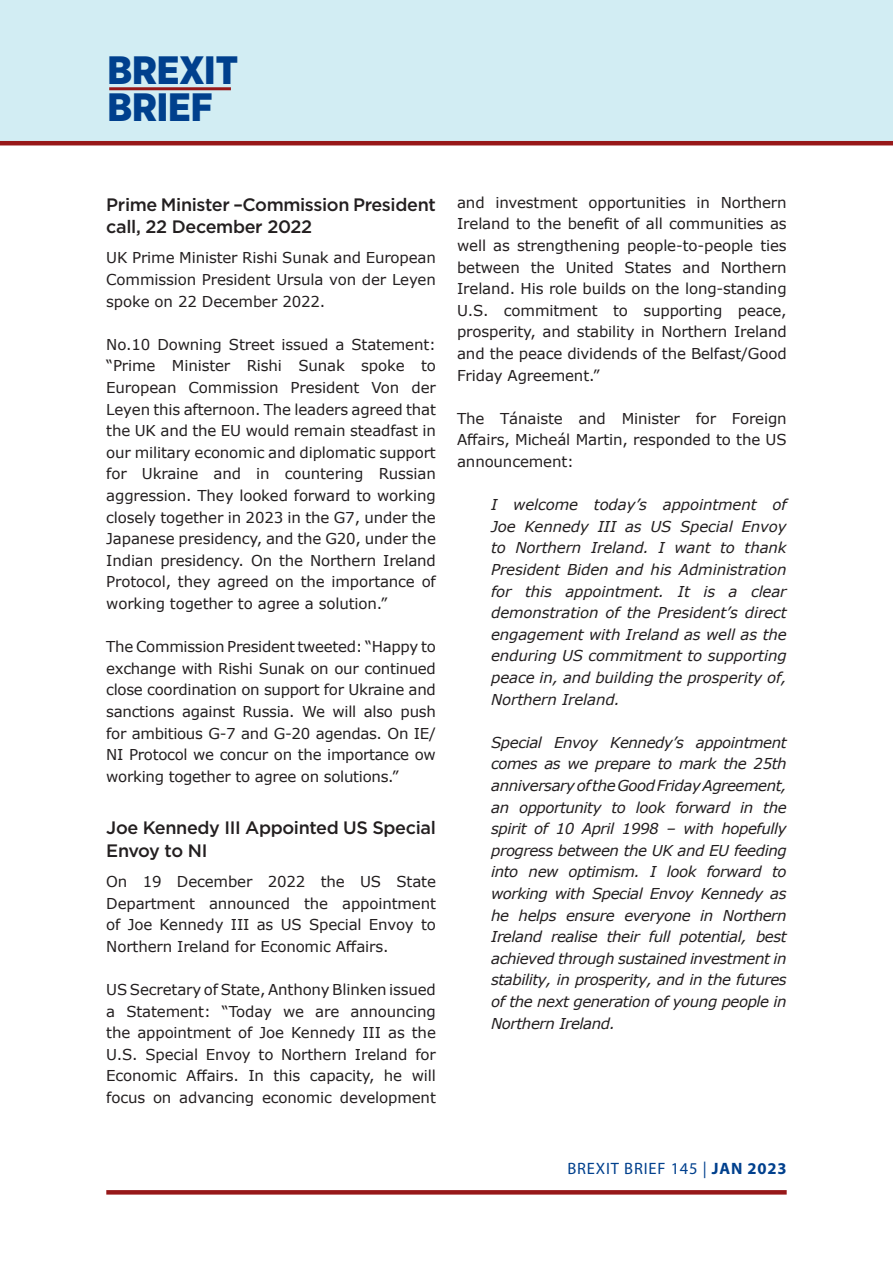
<style>
.page{position:relative;width:893px;height:1263px;background:#fff}
.page>*{position:absolute;margin:0;border:0;box-sizing:border-box;transform-origin:0 0}
.t1{font:900 39.6px/37.5px "Gotham Narrow";color:#00408d}
.t2{font:500 18px/22.5px "Gotham";letter-spacing:-.02em;color:#231f20}
.t3{font:16.5px "Myriad Pro";letter-spacing:.05em;color:#00408d}
.t4{font:15px/21.6px "Verdana";letter-spacing:-.01em;color:#231f20;text-align:justify}
.t5{font:italic 15px/21.6px "Verdana";letter-spacing:-.02em;color:#231f20;text-align:justify}
.s1{font-weight:700}
</style>
<div class="page">
<div style="left:0;top:0;width:893px;height:142px;background:#d2edf3"></div>
<hr style="left:0;top:141px;width:893px;height:4px;background:#971819">
<hr style="left:109px;top:87px;width:122px;height:3px;background:#971819">
<svg style="left:106px;top:1190px;width:681px;height:4px;background:#991d1e"></svg>
<h1 class="t1" style="left:107px;top:51px;width:132px">BREXIT<br>BRIEF</h1>
<p class="t2" style="left:106px;top:193px;width:331px">Prime Minister –Commission President call, 22 December 2022</p>
<p class="t4" style="left:106px;top:247px;width:331px">UK Prime Minister Rishi Sunak and European Commission President Ursula von der Leyen spoke on 22 December 2022.</p>
<p class="t4" style="left:106px;top:333px;width:331px">No.10 Downing Street issued a Statement: “Prime Minister Rishi Sunak spoke to European Commission President Von der Leyen this afternoon. The leaders agreed that the UK and the EU would remain steadfast in our military economic and diplomatic support for Ukraine and in countering Russian aggression. They looked forward to working closely together in 2023 in the G7, under the Japanese presidency, and the G20, under the Indian presidency. On the Northern Ireland Protocol, they agreed on the importance of working together to agree a solution.”</p>
<p class="t4" style="left:106px;top:636px;width:331px">The Commission President tweeted: “Happy to exchange with Rishi Sunak on our continued close coordination on support for Ukraine and sanctions against Russia. We will also push for ambitious G-7 and G-20 agendas. On IE/ NI Protocol we concur on the importance ow working together to agree on solutions.”</p>
<p class="t2" style="left:106px;top:816px;width:331px">Joe Kennedy III Appointed US Special<br>Envoy to NI</p>
<p class="t4" style="left:106px;top:871px;width:331px">On 19 December 2022 the US State Department announced the appointment of Joe Kennedy III as US Special Envoy to Northern Ireland for Economic Affairs.</p>
<p class="t4" style="left:106px;top:979px;width:331px">US Secretary of State, Anthony Blinken issued a Statement: “Today we are announcing the appointment of Joe Kennedy III as the U.S. Special Envoy to Northern Ireland for Economic Affairs. In this capacity, he will focus on advancing economic development</p>
<p class="t4" style="left:457px;top:191px;width:331px">and investment opportunities in Northern Ireland to the benefit of all communities as well as strengthening people-to-people ties between the United States and Northern Ireland. His role builds on the long-standing U.S. commitment to supporting peace, prosperity, and stability in Northern Ireland and the peace dividends of the Belfast/Good Friday Agreement.”</p>
<p class="t4" style="left:457px;top:407px;width:331px">The Tánaiste and Minister for Foreign Affairs, Micheál Martin, responded to the US announcement:</p>
<p class="t5" style="left:491px;top:494px;width:297px">I welcome today’s appointment of Joe Kennedy III as US Special Envoy to Northern Ireland. I want to thank President Biden and his Administration for this appointment. It is a clear demonstration of the President’s direct engagement with Ireland as well as the enduring US commitment to supporting peace in, and building the prosperity of, Northern Ireland.</p>
<p class="t5" style="left:491px;top:731px;width:297px">Special Envoy Kennedy’s appointment comes as we prepare to mark the 25th anniversary of the Good Friday Agreement, an opportunity to look forward in the spirit of 10 April 1998 – with hopefully progress between the UK and EU feeding into new optimism. I look forward to working with Special Envoy Kennedy as he helps ensure everyone in Northern Ireland realise their full potential, best achieved through sustained investment in stability, in prosperity, and in the futures of the next generation of young people in Northern Ireland.</p>
<p class="t3" style="left:567px;top:1158px;width:221px">BREXIT BRIEF 145 | <span class="s1">JAN 2023</span></p>
</div>
